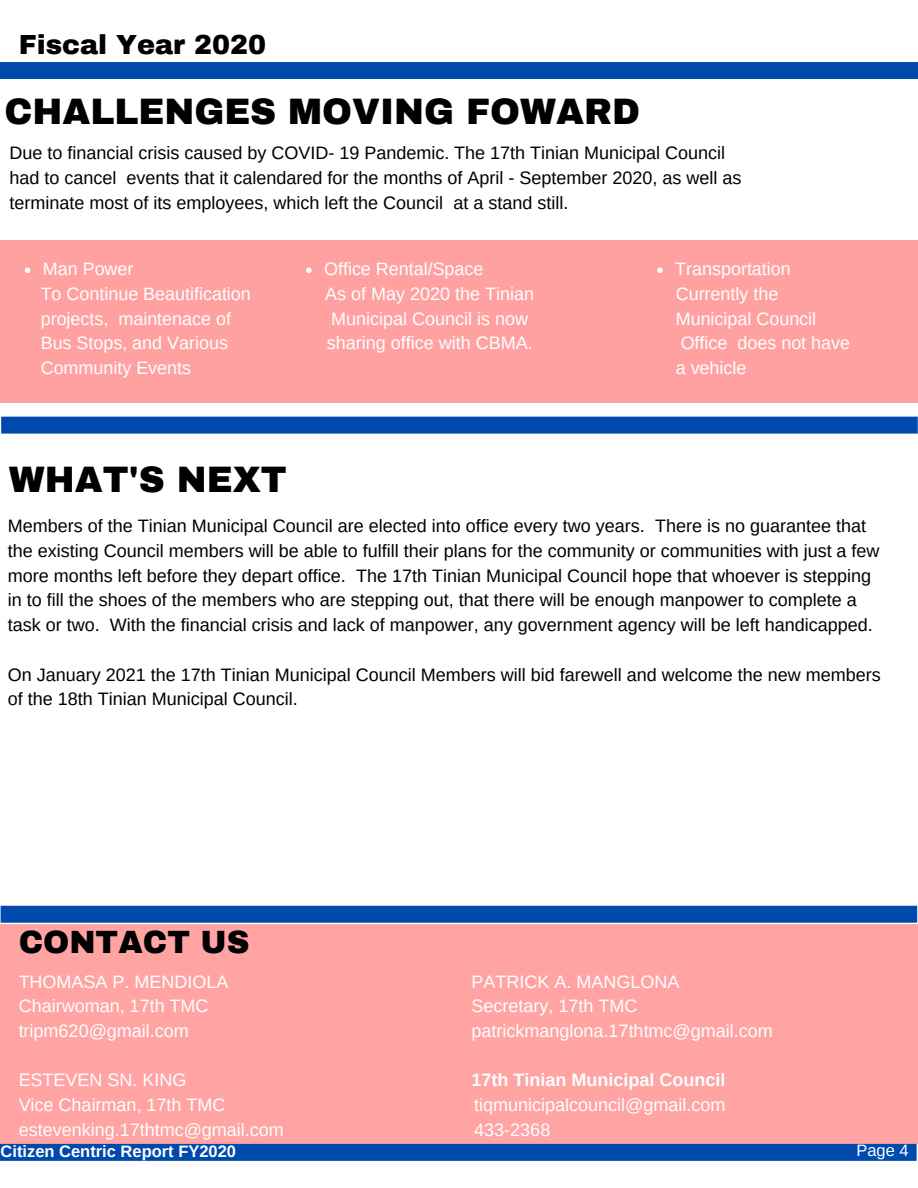
<style>
.page{position:relative;width:918px;height:1188px;background:#fff}
.page>*{position:absolute;margin:0;border:0;box-sizing:border-box;transform-origin:0 0}
.t1{font:900 36px "Archivo";color:#000}
.t2{font:900 31.5px "Archivo";color:#000}
.t3{font:900 27px "Archivo";color:#000}
.t4{font:18px/24.8px "Arimo";color:#000}
.t5{font:18px/24.8px "Arimo";color:#fff}
.t6{font:700 18px "Arimo";color:#fff}
.t7{font:700 16.5px "Arimo";color:#fff}
.t8{font:16.5px "Arimo";color:#fff}
</style>
<div class="page">
<div style="left:0;top:62px;width:918px;height:17px;background:#004aad"></div>
<div style="left:1px;top:924px;width:917px;height:220px;background:#ffa3a3"></div>
<div style="left:0;top:1144px;width:917px;height:17px;background:#004aad"></div>
<div style="left:1px;top:906px;width:916px;height:17px;background:#004aad"></div>
<div style="left:1px;top:417px;width:917px;height:17px;background:#004aad"></div>
<div style="left:0;top:241px;width:918px;height:162px;background:#ffa1a1"></div>
<svg style="left:306px;top:267px;width:6px;height:6px"></svg>
<svg style="left:657px;top:267px;width:6px;height:6px"></svg>
<svg style="left:25px;top:267px;width:5px;height:6px"></svg>
<h3 class="t3" style="left:19px;top:31px;width:249px">Fiscal Year 2020</h3>
<h1 class="t1" style="left:4px;top:93px;width:637px">CHALLENGES MOVING FOWARD</h1>
<p class="t4" style="left:9px;top:141px;width:733px">Due to financial crisis caused by COVID- 19 Pandemic. The 17th Tinian Municipal Council had to cancel events that it calendared for the months of April - September 2020, as well as terminate most of its employees, which left the Council at a stand still.</p>
<p class="t5" style="left:41px;top:257px;width:212px">Man Power<br>To Continue Beautification projects, maintenace of<br>Bus Stops, and Various<br>Community Events</p>
<h1 class="t1" style="left:9px;top:460px;width:279px">WHAT'S NEXT</h1>
<p class="t5" style="left:324px;top:257px;width:161px">Office Rental/Space</p>
<p class="t5" style="left:675px;top:257px;width:176px">Transportation<br>Currently the<br>Municipal Council<br>Office does not have a vehicle</p>
<p class="t5" style="left:325px;top:281px;width:210px">As of May 2020 the Tinian<br>Municipal Council is now sharing office with CBMA.</p>
<p class="t4" style="left:8px;top:514px;width:873px">Members of the Tinian Municipal Council are elected into office every two years. There is no guarantee that the existing Council members will be able to fulfill their plans for the community or communities with just a few more months left before they depart office. The 17th Tinian Municipal Council hope that whoever is stepping in to fill the shoes of the members who are stepping out, that there will be enough manpower to complete a task or two. With the financial crisis and lack of manpower, any government agency will be left handicapped.</p>
<p class="t4" style="left:8px;top:662px;width:874px">On January 2021 the 17th Tinian Municipal Council Members will bid farewell and welcome the new members of the 18th Tinian Municipal Council.</p>
<h2 class="t2" style="left:19px;top:926px;width:232px">CONTACT US</h2>
<p class="t5" style="left:19px;top:969px;width:211px">THOMASA P. MENDIOLA<br>Chairwoman, 17th TMC tripm620@gmail.com</p>
<p class="t5" style="left:19px;top:1068px;width:267px">ESTEVEN SN. KING<br>Vice Chairman, 17th TMC estevenking.17thtmc@gmail.com</p>
<p class="t7" style="left:1px;top:1142px;width:237px">Citizen Centric Report FY2020</p>
<p class="t5" style="left:472px;top:969px;width:303px">PATRICK A. MANGLONA<br>Secretary, 17th TMC patrickmanglona.17thtmc@gmail.com</p>
<p class="t6" style="left:472px;top:1070px;width:255px">17th Tinian Municipal Council</p>
<p class="t5" style="left:474px;top:1092px;width:253px">tiqmunicipalcouncil@gmail.com<br>433-2368</p>
<p class="t8" style="left:856px;top:1141px;width:54px">Page 4</p>
</div>
